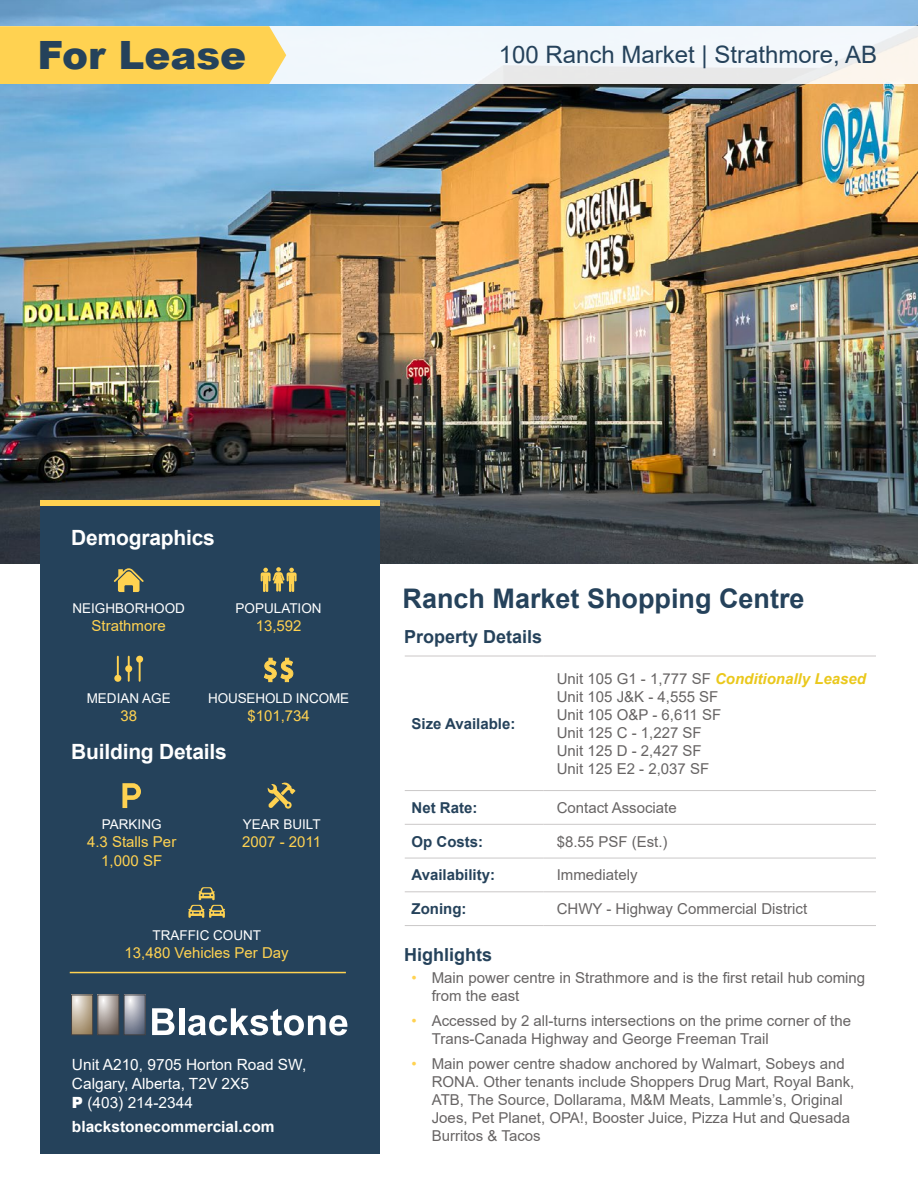
<style>
.page{position:relative;width:918px;height:1188px;background:#fff}
.page>*{position:absolute;margin:0;border:0;box-sizing:border-box;transform-origin:0 0}
.t1{font:900 39px "Arial";color:#25425b}
.t2{font:700 27px "Arial";color:#25425b}
.t3{font:24px "Arial";color:#25425b}
.t4{font:700 21px "Arial";letter-spacing:-.01em;color:#fff}
.t5{font:700 18px "Arial";color:#25425b}
.t6{font:15.45px/18.6px "Arial";color:#fff}
.t7{font:700 15.45px "Arial";color:#fff}
.t8{font:15px/18px "Arial";color:#676464}
.t9{font:15px/18.6px "Arial";color:#ffd251;text-align:center}
.t10{font:700 15px "Arial";color:#25425b}
.t11{font:13.5px "Arial";color:#fff}
.s1{font-weight:900}
.s2{font-weight:700;font-style:italic;color:#eac81c}
.s3{color:#ffd251}
</style>
<div class="page">
<img style="left:0;top:0;width:918px;height:564px">
<div style="left:40px;top:500px;width:340px;height:654px;background:#25425b"></div>
<svg style="left:73px;top:997px;width:18px;height:36px"></svg>
<div style="left:71px;top:995px;width:22px;height:40px;border:1px solid #414042"></div>
<svg style="left:100px;top:997px;width:17px;height:36px"></svg>
<div style="left:98px;top:995px;width:21px;height:40px;border:1px solid #414042"></div>
<svg style="left:126px;top:997px;width:17px;height:36px"></svg>
<div style="left:124px;top:995px;width:21px;height:40px;border:1px solid #414042"></div>
<svg style="left:152px;top:1008px;width:23px;height:27px"></svg>
<div style="left:179px;top:1008px;width:5px;height:27px;background:#fff"></div>
<svg style="left:188px;top:1008px;width:159px;height:27px"></svg>
<hr style="left:70px;top:972px;width:276px;height:1px;background:#ffd251">
<div style="left:40px;top:500px;width:340px;height:5px;background:#ffd251"></div>
<svg style="left:114px;top:568px;width:30px;height:24px"></svg>
<svg style="left:261px;top:567px;width:36px;height:25px"></svg>
<hr style="left:117px;top:657px;width:2px;height:23px;background:#ffd251">
<div style="left:114px;top:675px;width:7px;height:7px;background:#ffd251;border-radius:50%"></div>
<hr style="left:139px;top:658px;width:2px;height:23px;background:#ffd251">
<div style="left:136px;top:656px;width:7px;height:7px;background:#ffd251;border-radius:50%"></div>
<hr style="left:128px;top:657px;width:2px;height:24px;background:#ffd251">
<div style="left:125px;top:665px;width:7px;height:7px;background:#ffd251;border-radius:50%"></div>
<svg style="left:264px;top:658px;width:29px;height:24px"></svg>
<svg style="left:122px;top:783px;width:19px;height:25px"></svg>
<svg style="left:267px;top:782px;width:29px;height:27px"></svg>
<svg style="left:188px;top:887px;width:37px;height:31px"></svg>
<div style="left:0;top:26px;width:918px;height:58px;background:linear-gradient(to bottom,#f3faff,#eff0f0)"></div>
<div style="left:0;top:26px;width:286px;height:58px;background:#ffd251"></div>
<hr style="left:405px;top:656px;width:138px;height:1px;background:#cbc8c8">
<hr style="left:543px;top:656px;width:333px;height:1px;background:#cbc8c8">
<hr style="left:405px;top:790px;width:138px;height:1px;background:#cbc8c8">
<hr style="left:543px;top:790px;width:333px;height:1px;background:#cbc8c8">
<hr style="left:405px;top:824px;width:138px;height:1px;background:#cbc8c8">
<hr style="left:543px;top:824px;width:333px;height:1px;background:#cbc8c8">
<hr style="left:405px;top:858px;width:138px;height:1px;background:#cbc8c8">
<hr style="left:543px;top:858px;width:333px;height:1px;background:#cbc8c8">
<hr style="left:405px;top:892px;width:138px;height:1px;background:#cbc8c8">
<hr style="left:543px;top:892px;width:333px;height:1px;background:#cbc8c8">
<hr style="left:405px;top:925px;width:138px;height:1px;background:#cbc8c8">
<hr style="left:543px;top:925px;width:333px;height:1px;background:#cbc8c8">
<h1 class="t1" style="left:37px;top:26px;width:210px">For Lease</h1>
<h3 class="t3" style="left:499px;top:38px;width:380px">100 Ranch Market | Strathmore, AB</h3>
<h3 class="t4" style="left:71px;top:523px;width:145px">Demographics</h3>
<p class="t11" style="left:72px;top:599px;width:114px">NEIGHBORHOOD</p>
<p class="t9" style="left:92px;top:617px;width:76px">Strathmore</p>
<p class="t11" style="left:236px;top:599px;width:88px">POPULATION</p>
<p class="t9" style="left:256px;top:617px;width:47px">13,592</p>
<p class="t11" style="left:87px;top:688px;width:86px">MEDIAN AGE</p>
<p class="t9" style="left:120px;top:706px;width:18px">38</p>
<p class="t11" style="left:208px;top:688px;width:143px">HOUSEHOLD INCOME</p>
<p class="t9" style="left:247px;top:706px;width:64px">$101,734</p>
<h3 class="t4" style="left:71px;top:737px;width:157px">Building Details</h3>
<p class="t11" style="left:102px;top:815px;width:61px">PARKING</p>
<p class="t9" style="left:87px;top:833px;width:91px">4.3 Stalls Per<br>1,000 SF</p>
<p class="t11" style="left:243px;top:815px;width:79px">YEAR BUILT</p>
<p class="t9" style="left:242px;top:833px;width:80px">2007 - 2011</p>
<p class="t11" style="left:152px;top:926px;width:110px">TRAFFIC COUNT</p>
<p class="t9" style="left:125px;top:944px;width:166px">13,480 Vehicles Per Day</p>
<p class="t6" style="left:72px;top:1056px;width:236px">Unit A210, 9705 Horton Road SW,<br>Calgary, Alberta, T2V 2X5<br><span class="s1">P</span> (403) 214-2344</p>
<p class="t7" style="left:72px;top:1115px;width:204px">blackstonecommercial.com</p>
<h2 class="t2" style="left:403px;top:579px;width:404px">Ranch Market Shopping Centre</h2>
<p class="t5" style="left:404px;top:624px;width:140px">Property Details</p>
<p class="t10" style="left:412px;top:713px;width:105px">Size Available:</p>
<p class="t8" style="left:557px;top:669px;width:311px">Unit 105 G1 - 1,777 SF <span class="s2">Conditionally Leased<br></span>Unit 105 J&amp;K - 4,555 SF<br>Unit 105 O&amp;P - 6,611 SF<br>Unit 125 C - 1,227 SF<br>Unit 125 D - 2,427 SF<br>Unit 125 E2 - 2,037 SF</p>
<p class="t10" style="left:412px;top:797px;width:67px">Net Rate:</p>
<p class="t8" style="left:557px;top:799px;width:122px">Contact Associate</p>
<p class="t10" style="left:412px;top:831px;width:73px">Op Costs:</p>
<p class="t8" style="left:557px;top:832px;width:112px">$8.55 PSF (Est.)</p>
<p class="t10" style="left:412px;top:865px;width:85px">Availability:</p>
<p class="t8" style="left:557px;top:866px;width:82px">Immediately</p>
<p class="t10" style="left:412px;top:898px;width:56px">Zoning:</p>
<p class="t8" style="left:557px;top:900px;width:252px">CHWY - Highway Commercial District</p>
<p class="t5" style="left:404px;top:942px;width:90px">Highlights</p>
<p class="t8" style="left:432px;top:969px;width:435px;text-indent:-20px"><span class="s3">•</span> Main power centre in Strathmore and is the first retail hub coming from the east</p>
<p class="t8" style="left:432px;top:1012px;width:421px;text-indent:-20px"><span class="s3">•</span> Accessed by 2 all-turns intersections on the prime corner of the<br>Trans-Canada Highway and George Freeman Trail</p>
<p class="t8" style="left:432px;top:1054px;width:424px;text-indent:-20px"><span class="s3">•</span> Main power centre shadow anchored by Walmart, Sobeys and RONA. Other tenants include Shoppers Drug Mart, Royal Bank, ATB, The Source, Dollarama, M&amp;M Meats, Lammle’s, Original Joes, Pet Planet, OPA!, Booster Juice, Pizza Hut and Quesada Burritos &amp; Tacos</p>
</div>
